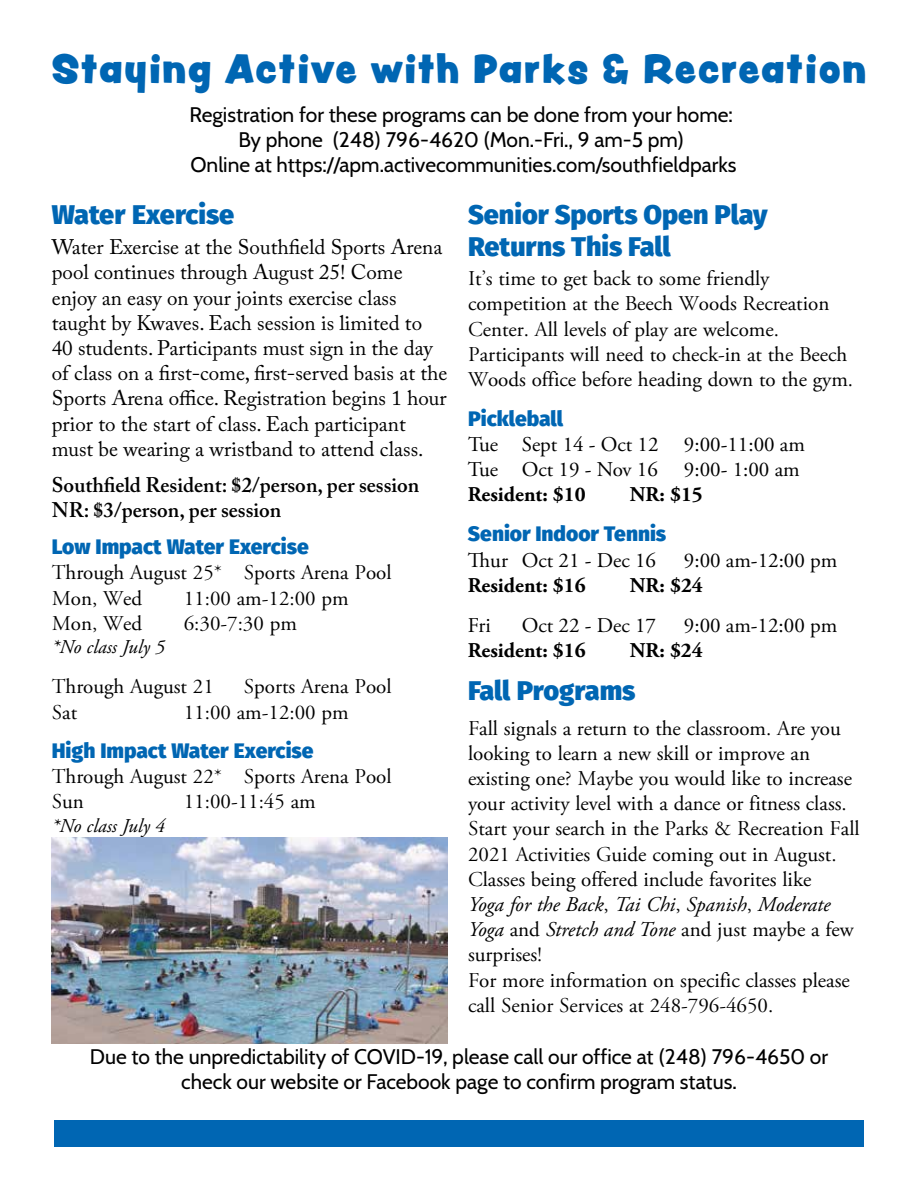
<style>
.page{position:relative;width:918px;height:1188px;background:#fff}
.page>*{position:absolute;margin:0;border:0;box-sizing:border-box;transform-origin:0 0}
.t1{font:36px "Peachy Keen JF";letter-spacing:.05em;color:#0066b3}
.t2{font:800 27px/32.4px "Fira Sans";color:#0066b3}
.t3{font:21px/25.2px "Adobe Garamond Pro";color:#000}
.t4{font:21px/25.2px "Adobe Caslon Pro";color:#000}
.t5{font:21px/25.2px "Cabin";color:#000;text-align:center}
.t6{font:800 21px "Fira Sans";color:#0066b3}
.t7{font:600 21px/25.2px "Adobe Caslon Pro";color:#000}
.t8{font:700 21px "Adobe Garamond Pro";color:#000}
.t9{font:italic 19.5px "Adobe Garamond Pro";color:#000}
.s1{font-style:italic}
</style>
<div class="page">
<div style="left:54px;top:1120px;width:810px;height:27px;background:#0066b3"></div>
<img style="left:52px;top:838px;width:396px;height:205px">
<h1 class="t1" style="left:52px;top:41px;width:816px">Staying Active with Parks &amp; Recreation</h1>
<p class="t5" style="left:189px;top:100px;width:549px">Registration for these programs can be done from your home:<br>By phone (248) 796-4620 (Mon.-Fri., 9 am-5 pm)<br>Online at https://apm.activecommunities.com/southfieldparks</p>
<p class="t2" style="left:52px;top:196px;width:184px">Water Exercise</p>
<p class="t4" style="left:52px;top:234px;width:397px">Water Exercise at the Southfield Sports Arena pool continues through August 25! Come enjoy an easy on your joints exercise class taught by Kwaves. Each session is limited to 40 students. Participants must sign in the day of class on a first-come, first-served basis at the Sports Arena office. Registration begins 1 hour prior to the start of class. Each participant must be wearing a wristband to attend class.</p>
<p class="t7" style="left:52px;top:472px;width:369px">Southfield Resident: $2/person, per session<br>NR: $3/person, per session</p>
<p class="t6" style="left:52px;top:528px;width:259px">Low Impact Water Exercise</p>
<p class="t3" style="left:52px;top:561px;width:341px">Through August 25* Sports Arena Pool<br>Mon, Wed</p>
<p class="t3" style="left:184px;top:586px;width:166px">11:00 am-12:00 pm</p>
<p class="t3" style="left:52px;top:611px;width:92px">Mon, Wed</p>
<p class="t3" style="left:184px;top:611px;width:115px">6:30-7:30 pm</p>
<p class="t9" style="left:52px;top:635px;width:115px">*No class July 5</p>
<p class="t3" style="left:52px;top:675px;width:164px">Through August 21</p>
<p class="t3" style="left:244px;top:675px;width:149px">Sports Arena Pool</p>
<p class="t3" style="left:52px;top:700px;width:27px">Sat</p>
<p class="t3" style="left:184px;top:700px;width:166px">11:00 am-12:00 pm</p>
<p class="t6" style="left:52px;top:732px;width:263px">High Impact Water Exercise</p>
<p class="t3" style="left:52px;top:765px;width:341px">Through August 22* Sports Arena Pool<br>Sun</p>
<p class="t3" style="left:184px;top:790px;width:134px">11:00-11:45 am</p>
<p class="t9" style="left:52px;top:814px;width:115px">*No class July 4</p>
<p class="t2" style="left:468px;top:196px;width:301px">Senior Sports Open Play<br>Returns This Fall</p>
<p class="t3" style="left:468px;top:267px;width:387px">It’s time to get back to some friendly competition at the Beech Woods Recreation Center. All levels of play are welcome.<br>Participants will need to check-in at the Beech Woods office before heading down to the gym.</p>
<p class="t6" style="left:468px;top:400px;width:97px">Pickleball</p>
<p class="t3" style="left:468px;top:432px;width:338px">Tue Sept 14 - Oct 12 9:00-11:00 am<br>Tue Oct 19 - Nov 16 9:00- 1:00 am</p>
<p class="t8" style="left:468px;top:482px;width:119px">Resident: $10</p>
<p class="t8" style="left:630px;top:482px;width:74px">NR: $15</p>
<p class="t6" style="left:468px;top:515px;width:200px">Senior Indoor Tennis</p>
<p class="t3" style="left:468px;top:548px;width:190px">Thur Oct 21 - Dec 16</p>
<p class="t3" style="left:684px;top:548px;width:155px">9:00 am-12:00 pm</p>
<p class="t8" style="left:468px;top:573px;width:119px">Resident: $16</p>
<p class="t8" style="left:630px;top:573px;width:74px">NR: $24</p>
<p class="t3" style="left:468px;top:614px;width:24px">Fri</p>
<p class="t3" style="left:522px;top:614px;width:136px">Oct 22 - Dec 17</p>
<p class="t3" style="left:684px;top:614px;width:155px">9:00 am-12:00 pm</p>
<p class="t8" style="left:468px;top:638px;width:119px">Resident: $16</p>
<p class="t8" style="left:630px;top:638px;width:74px">NR: $24</p>
<p class="t2" style="left:468px;top:672px;width:169px">Fall Programs</p>
<p class="t3" style="left:468px;top:716px;width:393px">Fall signals a return to the classroom. Are you looking to learn a new skill or improve an existing one? Maybe you would like to increase your activity level with a dance or fitness class.<br>Start your search in the Parks &amp; Recreation Fall 2021 Activities Guide coming out in August.<br>Classes being offered include favorites like<br><span class="s1">Yoga for the Back</span>, <span class="s1">Tai Chi</span>, <span class="s1">Spanish</span>, <span class="s1">Moderate Yoga</span> and <span class="s1">Stretch and Tone</span> and just maybe a few surprises!<br>For more information on specific classes please call Senior Services at 248-796-4650.</p>
<p class="t5" style="left:90px;top:1042px;width:740px">Due to the unpredictability of COVID-19, please call our office at (248) 796-4650 or check our website or Facebook page to confirm program status.</p>
</div>
